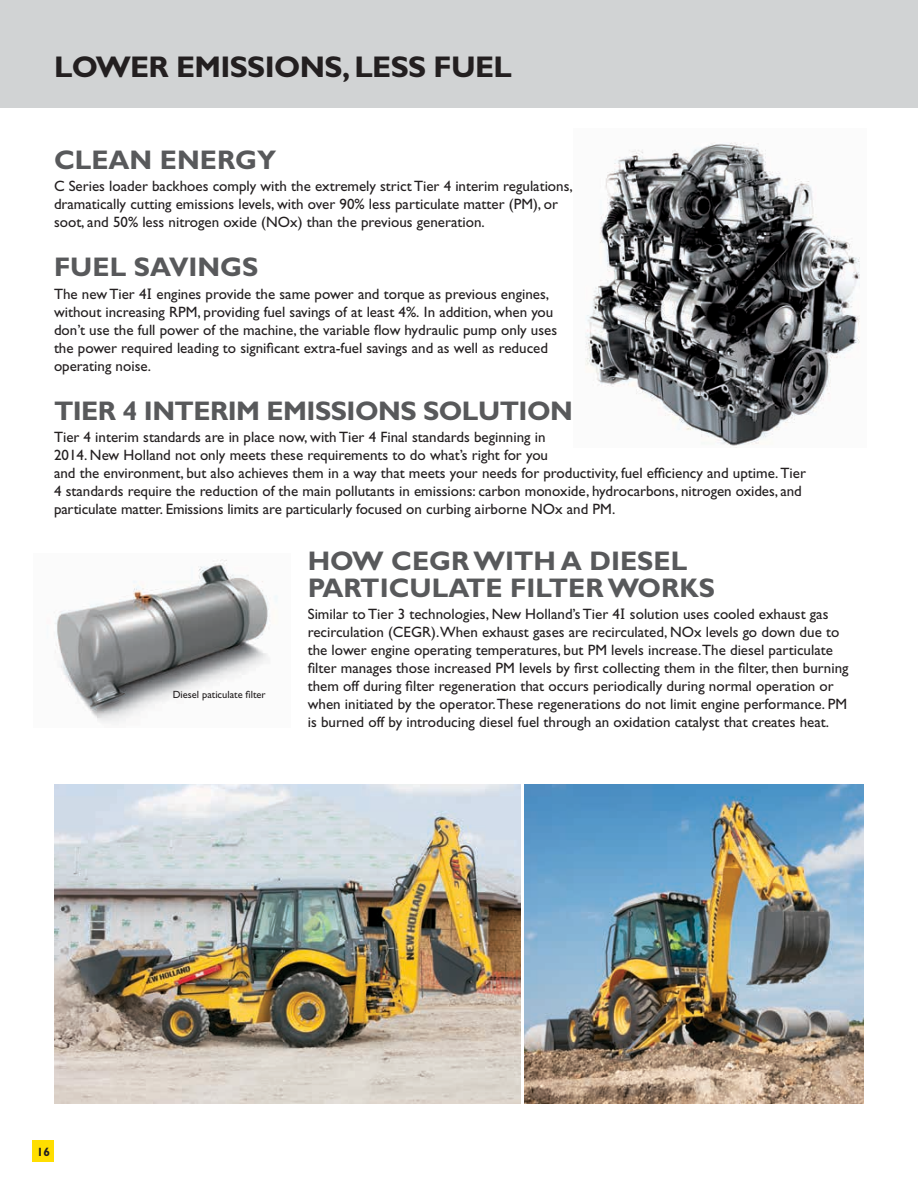
<style>
.page{position:relative;width:918px;height:1188px;background:#fff}
.page>*{position:absolute;margin:0;border:0;box-sizing:border-box;transform-origin:0 0}
.t1{font:700 30px "Gill Sans";letter-spacing:-.02em;color:#231f20}
.t2{font:700 27px/27px "Gill Sans";color:#58595b}
.t3{font:700 27px "Gill Sans";letter-spacing:-.02em;color:#58595b}
.t4{font:15px/18px "Gill Sans";color:#231f20}
.t5{font:700 12px "Gill Sans";color:#231f20}
.t6{font:10.5px "Gill Sans";color:#231f20}
.s1{font-family:"Bell Gothic Std";font-weight:700;font-size:14.25px}
</style>
<div class="page">
<img style="left:585px;top:142px;width:275px;height:304px">
<div style="left:33px;top:1141px;width:21px;height:21px;background:#ffde00"></div>
<div style="left:0;top:0;width:918px;height:108px;background:#d1d3d4"></div>
<img style="left:54px;top:784px;width:467px;height:319px">
<img style="left:54px;top:559px;width:224px;height:164px">
<img style="left:525px;top:784px;width:339px;height:320px">
<h1 class="t1" style="left:54px;top:49px;width:459px">LOWER EMISSIONS, LESS FUEL</h1>
<h2 class="t2" style="left:54px;top:146px;width:224px">CLEAN ENERGY</h2>
<p class="t4" style="left:54px;top:177px;width:520px">C Series loader backhoes comply with the extremely strict Tier 4 interim regulations, dramatically cutting emissions levels, with over 90% less particulate matter (PM), or soot, and 50% less nitrogen oxide (NOx) than the previous generation.</p>
<h2 class="t2" style="left:54px;top:254px;width:206px">FUEL SAVINGS</h2>
<p class="t4" style="left:54px;top:285px;width:505px">The new Tier 4<span class="s1">I</span> engines provide the same power and torque as previous engines, without increasing RPM, providing fuel savings of at least 4%. In addition, when you don’t use the full power of the machine, the variable flow hydraulic pump only uses the power required leading to significant extra-fuel savings and as well as reduced operating noise.</p>
<h2 class="t3" style="left:54px;top:395px;width:520px">TIER 4 INTERIM EMISSIONS SOLUTION</h2>
<p class="t4" style="left:54px;top:428px;width:753px">Tier 4 interim standards are in place now, with Tier 4 Final standards beginning in<br>2014. New Holland not only meets these requirements to do what’s right for you<br>and the environment, but also achieves them in a way that meets your needs for productivity, fuel efficiency and uptime. Tier 4 standards require the reduction of the main pollutants in emissions: carbon monoxide, hydrocarbons, nitrogen oxides, and particulate matter. Emissions limits are particularly focused on curbing airborne NOx and PM.</p>
<h2 class="t2" style="left:308px;top:547px;width:409px">HOW CEGR WITH A DIESEL<br>PARTICULATE FILTER WORKS</h2>
<p class="t4" style="left:308px;top:605px;width:542px">Similar to Tier 3 technologies, New Holland’s Tier 4<span class="s1">I</span> solution uses cooled exhaust gas recirculation (CEGR).When exhaust gases are recirculated, NOx levels go down due to the lower engine operating temperatures, but PM levels increase.The diesel particulate filter manages those increased PM levels by first collecting them in the filter, then burning them off during filter regeneration that occurs periodically during normal operation or when initiated by the operator.These regenerations do not limit engine performance. PM is burned off by introducing diesel fuel through an oxidation catalyst that creates heat.</p>
<p class="t6" style="left:173px;top:689px;width:94px">Diesel paticulate filter</p>
<p class="t5" style="left:37px;top:1145px;width:15px">16</p>
</div>
